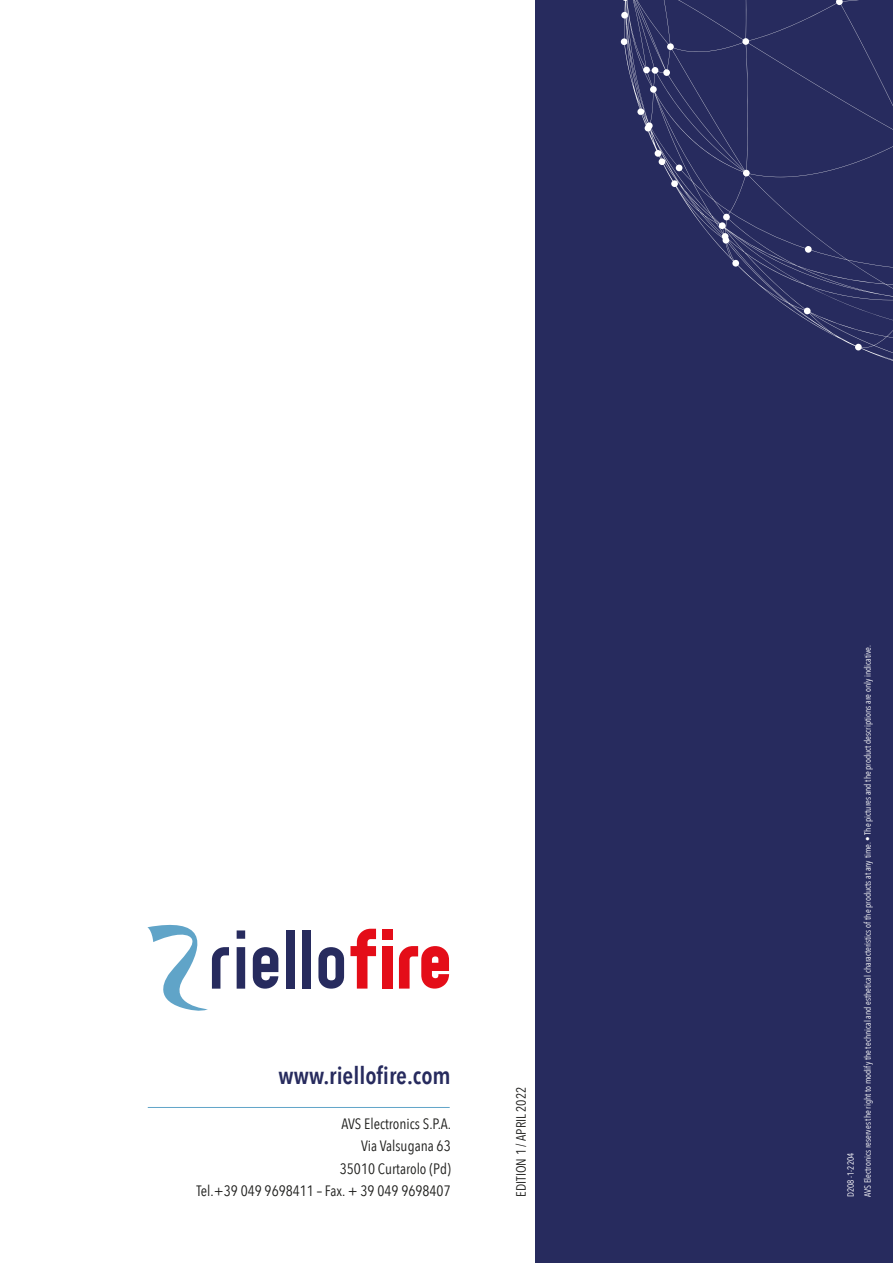
<style>
.page{position:relative;width:893px;height:1263px;background:#fff}
.page>*{position:absolute;margin:0;border:0;box-sizing:border-box;transform-origin:0 0}
.t1{font:600 24px "Avenir Next Condensed";color:#272b5e}
.t2{font:15px/22.5px "Avenir Next Condensed";color:#1e1e1c;text-align:right}
.t3{font:13.5px "Avenir Next Condensed";color:#1e1e1c}
.t4{font:9px/17px "Avenir Next Condensed";color:#fff}
</style>
<div class="page">
<svg style="left:237px;top:930px;width:8px;height:59px"></svg>
<svg style="left:253px;top:947px;width:25px;height:42px"></svg>
<div style="left:286px;top:930px;width:9px;height:59px;background:#272b5e"></div>
<div style="left:302px;top:930px;width:9px;height:59px;background:#272b5e"></div>
<svg style="left:318px;top:947px;width:26px;height:42px"></svg>
<svg style="left:147px;top:924px;width:82px;height:87px"></svg>
<div style="left:382px;top:946px;width:10px;height:42px;background:#e40d18"></div>
<div style="left:382px;top:929px;width:10px;height:11px;background:#e40d18"></div>
<svg style="left:350px;top:929px;width:26px;height:59px"></svg>
<svg style="left:399px;top:946px;width:50px;height:42px"></svg>
<hr style="left:148px;top:1107px;width:302px;height:1px;background:#60a4c8">
<div style="left:536px;top:0;width:357px;height:1263px;background:#272b5e"></div>
<svg style="left:621px;top:0;width:272px;height:361px"></svg>
<h1 class="t1" style="left:279px;top:1054px;width:174px">www.riellofire.com</h1>
<h2 class="t2" style="left:196px;top:1111px;width:256px">AVS Electronics S.P.A.<br>Via Valsugana 63<br>35010 Curtarolo (Pd)<br>Tel.+39 049 9698411 – Fax. + 39 049 9698407</h2>
<h3 class="t3" style="left:510px;top:1197px;width:112px;rotate:-90deg">EDITION 1 / APRIL 2022</h3>
<p class="t4" style="left:842px;top:1197px;width:554px;rotate:-90deg">D208 -1-2204<br>AVS Electronics reserves the right to modify the technical and esthetical characteristics of the products at any time. • The pictures and the product descriptions are only indicative.</p>
</div>
